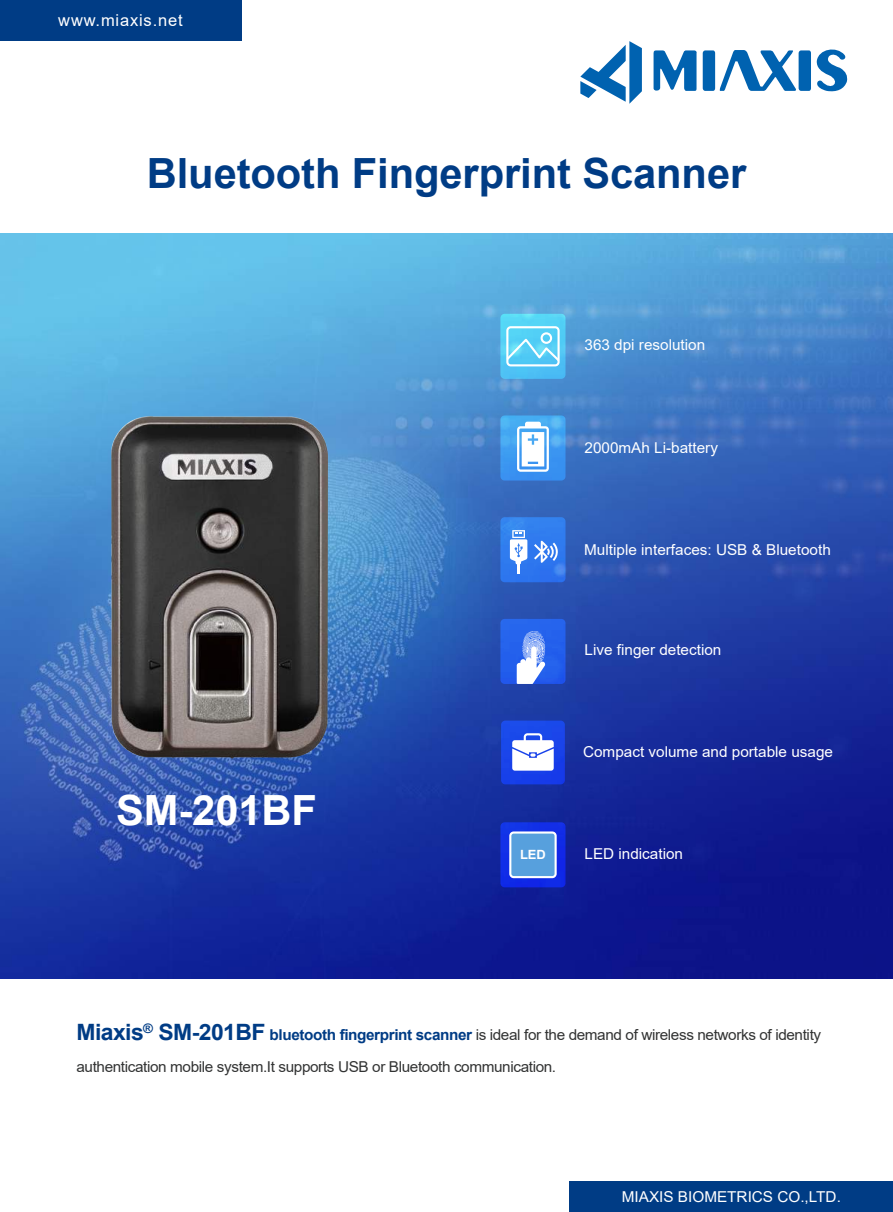
<style>
.page{position:relative;width:893px;height:1212px;background:#fff}
.page>*{position:absolute;margin:0;border:0;box-sizing:border-box;transform-origin:0 0}
.t1{font:700 41.7px "Arial";color:#003c85}
.t2{font:700 41.7px "Arial";color:#fff}
.t3{font:16.5px "Arial";letter-spacing:.05em;color:#fff}
.t4{font:15px/31.5px "Arial";letter-spacing:-.025em;color:#323333}
.t5{font:15px "Arial";color:#fff}
.t6{font:700 12.75px "Arial";color:#fff}
.s1{font-weight:700;font-size:22.5px;color:#003c85}
.s2{font-weight:700;color:#003c85}
</style>
<div class="page">
<img style="left:0;top:234px;width:893px;height:744px">
<svg style="left:654px;top:49px;width:194px;height:43px"></svg>
<svg style="left:580px;top:41px;width:62px;height:63px"></svg>
<div style="left:0;top:0;width:242px;height:41px;background:#003c85"></div>
<div style="left:570px;top:1182px;width:323px;height:30px;background:#003c85"></div>
<img style="left:111px;top:417px;width:217px;height:342px">
<svg style="left:500px;top:314px;width:65px;height:65px;background:#53cbf4"></svg>
<div style="left:506px;top:326px;width:54px;height:40px;border:2px solid #fff;border-radius:3px"></div>
<svg style="left:504px;top:336px;width:58px;height:27px;background:#73d6f7"></svg>
<div style="left:541px;top:332px;width:11px;height:12px;border:2px solid #fff;border-radius:50%"></div>
<div style="left:500px;top:619px;width:65px;height:65px;background:#2461ec;border-radius:4px"></div>
<svg style="left:517px;top:631px;width:28px;height:53px"></svg>
<div style="left:501px;top:720px;width:64px;height:64px;background:#1945ea;border-radius:4px"></div>
<div style="left:524px;top:733px;width:18px;height:17px;border:2px solid #fff;border-radius:3px"></div>
<svg style="left:512px;top:740px;width:42px;height:31px"></svg>
<svg style="left:500px;top:415px;width:65px;height:65px;background:#419ef0"></svg>
<svg style="left:517px;top:422px;width:32px;height:50px"></svg>
<svg style="left:500px;top:517px;width:65px;height:65px;background:#317bed"></svg>
<svg style="left:510px;top:530px;width:17px;height:44px"></svg>
<svg style="left:534px;top:541px;width:24px;height:22px"></svg>
<div style="left:500px;top:822px;width:65px;height:65px;background:#112de7;border-radius:4px"></div>
<div style="left:510px;top:832px;width:46px;height:45px;background:#57a0dd;border-radius:3px"></div>
<div style="left:509px;top:831px;width:48px;height:47px;border:2px solid #fff;border-radius:3px"></div>
<p class="t3" style="left:58px;top:9px;width:126px">www.miaxis.net</p>
<h1 class="t1" style="left:147px;top:144px;width:601px">Bluetooth Fingerprint Scanner</h1>
<p class="t5" style="left:584px;top:335px;width:122px">363 dpi resolution</p>
<p class="t5" style="left:584px;top:437px;width:135px">2000mAh Li-battery</p>
<p class="t5" style="left:584px;top:539px;width:248px">Multiple interfaces: USB &amp; Bluetooth</p>
<p class="t5" style="left:584px;top:640px;width:138px">Live finger detection</p>
<h1 class="t2" style="left:116px;top:781px;width:202px">SM-201BF</h1>
<p class="t5" style="left:583px;top:742px;width:252px">Compact volume and portable usage</p>
<p class="t6" style="left:520px;top:845px;width:27px">LED</p>
<p class="t5" style="left:584px;top:843px;width:100px">LED indication</p>
<p class="t4" style="left:76px;top:1019px;width:746px"><span class="s1">Miaxis</span><sup>®</sup> <span class="s1">SM-201BF</span> <span class="s2">bluetooth fingerprint scanner</span> is ideal for the demand of wireless networks of identity authentication mobile system.It supports USB or Bluetooth communication.</p>
<p class="t5" style="left:622px;top:1187px;width:221px">MIAXIS BIOMETRICS CO.,LTD.</p>
</div>
